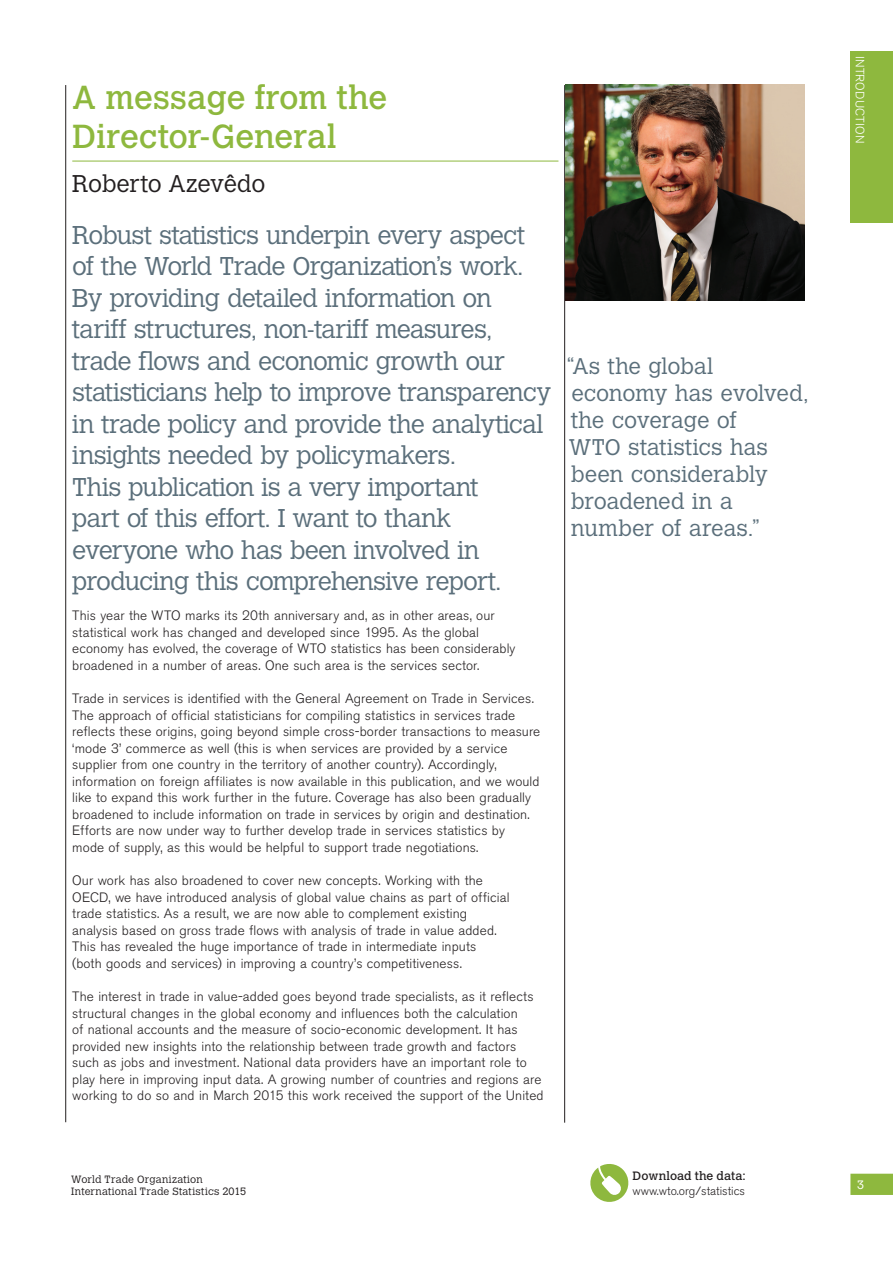
<style>
.page{position:relative;width:893px;height:1263px;background:#fff}
.page>*{position:absolute;margin:0;border:0;box-sizing:border-box;transform-origin:0 0}
.t1{font:33px/39px "Calvert MT Std";letter-spacing:-.005em;color:#8eb83e}
.t2{font:300 25.5px/31.5px "Calvert MT Std";letter-spacing:-.03em;color:#5b6f7b}
.t3{font:300 24px "Calvert MT Std";letter-spacing:-.015em;color:#231f20}
.t4{font:300 22.5px/27px "Calvert MT Std";letter-spacing:-.005em;color:#5b6f7b}
.t5{font:300 13.5px/16.5px "Akzidenz Grotesk BE";letter-spacing:.01em;color:#231f20}
.t6{font:300 12px "Akzidenz Grotesk BE";color:#231f20}
.t7{font:12px "Calvert MT Std";letter-spacing:.005em;color:#231f20}
.t8{font:300 12px "Akzidenz Grotesk BE";letter-spacing:.015em;color:#fff}
.t9{font:300 12px "Calvert MT Std";color:#fff}
.t10{font:300 10.5px/12px "Calvert MT Std";letter-spacing:.02em;color:#231f20}
</style>
<div class="page">
<svg style="left:850px;top:1174px;width:43px;height:21px"></svg>
<svg style="left:590px;top:1164px;width:39px;height:38px"></svg>
<div style="left:850px;top:52px;width:43px;height:171px;background:#8eb83e"></div>
<hr style="left:72px;top:161px;width:486px;height:1px;background:#8eb83e">
<hr style="left:65px;top:85px;width:1px;height:1037px;background:#231f20">
<hr style="left:564px;top:85px;width:1px;height:1038px;background:#231f20">
<img style="left:565px;top:85px;width:239px;height:216px">
<h1 class="t1" style="left:72px;top:78px;width:316px">A message from the<br>Director-General</h1>
<h3 class="t3" style="left:72px;top:170px;width:195px">Roberto Azevêdo</h3>
<p class="t2" style="left:72px;top:220px;width:480px">Robust statistics underpin every aspect of the World Trade Organization’s work.<br>By providing detailed information on tariff structures, non-tariff measures, trade flows and economic growth our statisticians help to improve transparency in trade policy and provide the analytical insights needed by policymakers.<br>This publication is a very important<br>part of this effort. I want to thank everyone who has been involved in producing this comprehensive report.</p>
<p class="t5" style="left:72px;top:609px;width:445px">This year the WTO marks its 20th anniversary and, as in other areas, our statistical work has changed and developed since 1995. As the global economy has evolved, the coverage of WTO statistics has been considerably broadened in a number of areas. One such area is the services sector.</p>
<p class="t5" style="left:72px;top:692px;width:469px">Trade in services is identified with the General Agreement on Trade in Services.<br>The approach of official statisticians for compiling statistics in services trade reflects these origins, going beyond simple cross-border transactions to measure ‘mode 3’ commerce as well (this is when services are provided by a service supplier from one country in the territory of another country). Accordingly, information on foreign affiliates is now available in this publication, and we would like to expand this work further in the future. Coverage has also been gradually broadened to include information on trade in services by origin and destination.<br>Efforts are now under way to further develop trade in services statistics by<br>mode of supply, as this would be helpful to support trade negotiations.</p>
<p class="t5" style="left:72px;top:874px;width:439px">Our work has also broadened to cover new concepts. Working with the OECD, we have introduced analysis of global value chains as part of official trade statistics. As a result, we are now able to complement existing analysis based on gross trade flows with analysis of trade in value added.<br>This has revealed the huge importance of trade in intermediate inputs<br>(both goods and services) in improving a country’s competitiveness.</p>
<p class="t5" style="left:72px;top:990px;width:473px">The interest in trade in value-added goes beyond trade specialists, as it reflects structural changes in the global economy and influences both the calculation<br>of national accounts and the measure of socio-economic development. It has provided new insights into the relationship between trade growth and factors such as jobs and investment. National data providers have an important role to play here in improving input data. A growing number of countries and regions are working to do so and in March 2015 this work received the support of the United</p>
<h3 class="t4" style="left:567px;top:353px;width:243px">“As the global economy has evolved, the coverage of<br>WTO statistics has been considerably broadened in a number of areas.”</h3>
<p class="t10" style="left:71px;top:1173px;width:176px">World Trade Organization<br>International Trade Statistics 2015</p>
<p class="t7" style="left:633px;top:1169px;width:114px">Download the data:</p>
<p class="t6" style="left:633px;top:1186px;width:114px">www.wto.org/statistics</p>
<p class="t8" style="left:864px;top:56px;width:88px;rotate:90deg">INTRODUCTION</p>
<p class="t9" style="left:857px;top:1178px;width:8px">3</p>
</div>
